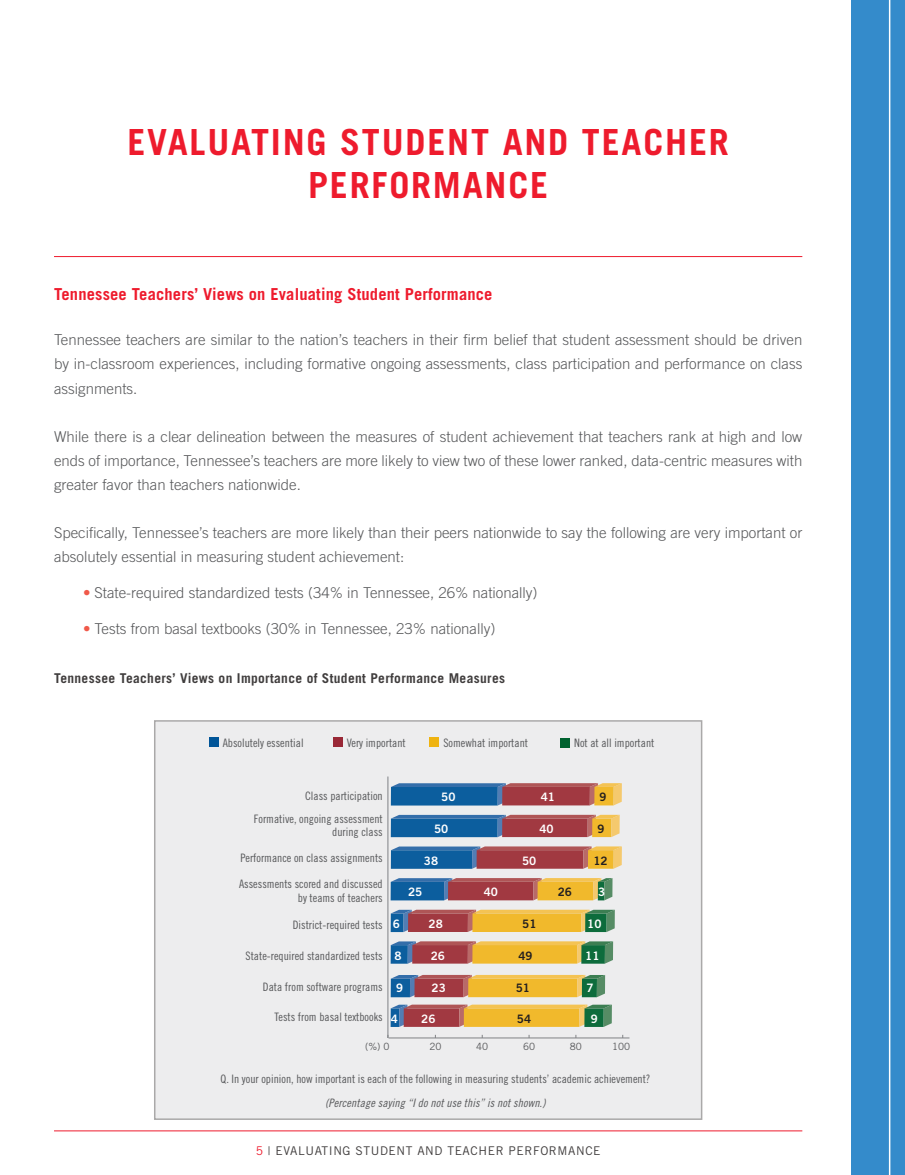
<style>
.page{position:relative;width:905px;height:1175px;background:#fff}
.page>*{position:absolute;margin:0;border:0;box-sizing:border-box;transform-origin:0 0}
.tittle{font:700 36px/43.2px "Trade Gothic";letter-spacing:.05em;color:#ee1b2d;text-align:center}
.intro{font:700 16.5px "Trade Gothic";letter-spacing:.01em;color:#ee1b2d}
.body{font:300 15px/24px "Trade Gothic";color:#57585a;text-align:justify}
.bullet{font:300 15px "Trade Gothic";color:#57585a}
.chart_head{font:700 13.5px "Trade Gothic";letter-spacing:.025em;color:#403d3d}
.footer{font:12px "Trade Gothic";letter-spacing:.05em;color:#403d3d}
.t1{font:11.7px/13.4px "Trade Gothic Cond Eighteen";color:#57585a;text-align:right}
.t2{font:11.7px "Trade Gothic Bold Two";color:#fff}
.t3{font:11.7px "Trade Gothic Bold Two";color:#231f20}
.t4{font:10.05px "Trade Gothic";color:#57585a}
.s1{color:#f0594a}
.s2{font-family:"Trade Gothic LT Cond Eighteen Obl"}
.s3{color:#ee1b2d}
</style>
<div class="page">
<hr style="left:54px;top:1130px;width:748px;height:1px;background:#ee1b2d">
<div style="left:850px;top:0;width:54px;height:1174px;background:#348bcb"></div>
<hr style="left:888px;top:0;width:2px;height:1174px;background:#fff">
<hr style="left:54px;top:256px;width:748px;height:1px;background:#ee1b2d">
<div style="left:155px;top:721px;width:546px;height:398px;background:#ededee"></div>
<div style="left:333px;top:737px;width:10px;height:10px;background:#992836"></div>
<div style="left:208px;top:737px;width:10px;height:10px;background:#015598"></div>
<div style="left:560px;top:737px;width:10px;height:10px;background:#00622f"></div>
<div style="left:428px;top:737px;width:10px;height:10px;background:#efb310"></div>
<svg style="left:391px;top:783px;width:231px;height:22px;background:#6a6174"></svg>
<svg style="left:391px;top:814px;width:228px;height:23px;background:#6e6679"></svg>
<svg style="left:391px;top:846px;width:231px;height:22px;background:#7e636c"></svg>
<svg style="left:390px;top:882px;width:1px;height:18px"></svg>
<svg style="left:391px;top:878px;width:221px;height:22px;background:#90715d"></svg>
<svg style="left:390px;top:913px;width:1px;height:19px"></svg>
<svg style="left:391px;top:909px;width:223px;height:23px;background:#b58e4d"></svg>
<svg style="left:390px;top:945px;width:1px;height:18px"></svg>
<svg style="left:391px;top:941px;width:222px;height:22px;background:#ae8b4c"></svg>
<svg style="left:391px;top:975px;width:214px;height:22px;background:#b38e4b"></svg>
<svg style="left:390px;top:1008px;width:1px;height:19px"></svg>
<svg style="left:391px;top:1004px;width:221px;height:23px;background:#bb924c"></svg>
<hr style="left:388px;top:1037px;width:241px;height:1px;background:#808285">
<hr style="left:387px;top:776px;width:1px;height:262px;background:#808285">
<div style="left:154px;top:720px;width:548px;height:399px;border:2px solid #aaa9a9"></div>
<p class="tittle" style="left:127px;top:120px;width:603px">EVALUATING STUDENT AND TEACHER<br>PERFORMANCE</p>
<p class="intro" style="left:54px;top:284px;width:440px">Tennessee Teachers’ Views on Evaluating Student Performance</p>
<p class="body" style="left:54px;top:328px;width:749px">Tennessee teachers are similar to the nation’s teachers in their firm belief that student assessment should be driven by in-classroom experiences, including formative ongoing assessments, class participation and performance on class assignments.</p>
<p class="body" style="left:54px;top:424px;width:749px">While there is a clear delineation between the measures of student achievement that teachers rank at high and low ends of importance, Tennessee’s teachers are more likely to view two of these lower ranked, data-centric measures with greater favor than teachers nationwide.</p>
<p class="body" style="left:54px;top:520px;width:749px">Specifically, Tennessee’s teachers are more likely than their peers nationwide to say the following are very important or absolutely essential in measuring student achievement:</p>
<p class="bullet" style="left:83px;top:583px;width:456px"><span class="s1">•</span> State-required standardized tests (34% in Tennessee, 26% nationally)</p>
<p class="bullet" style="left:83px;top:619px;width:413px"><span class="s1">•</span> Tests from basal textbooks (30% in Tennessee, 23% nationally)</p>
<p class="chart_head" style="left:54px;top:670px;width:452px">Tennessee Teachers’ Views on Importance of Student Performance Measures</p>
<p class="t1" style="left:223px;top:736px;width:82px">Absolutely essential</p>
<p class="t1" style="left:347px;top:736px;width:61px">Very important</p>
<p class="t1" style="left:443px;top:736px;width:86px">Somewhat important</p>
<p class="t1" style="left:574px;top:736px;width:82px">Not at all important</p>
<p class="t1" style="left:305px;top:788px;width:79px">Class participation</p>
<p class="t1" style="left:254px;top:812px;width:130px">Formative, ongoing assessment during class</p>
<p class="t1" style="left:240px;top:851px;width:144px">Performance on class assignments</p>
<p class="t1" style="left:239px;top:877px;width:145px">Assessments scored and discussed by teams of teachers</p>
<p class="t1" style="left:293px;top:918px;width:91px">District-required tests</p>
<p class="t1" style="left:245px;top:949px;width:139px">State-required standardized tests</p>
<p class="t1" style="left:263px;top:979px;width:121px">Data from software programs</p>
<p class="t1" style="left:274px;top:1010px;width:110px">Tests from basal textbooks</p>
<p class="t2" style="left:441px;top:789px;width:16px">50</p>
<p class="t2" style="left:434px;top:821px;width:16px">50</p>
<p class="t2" style="left:424px;top:853px;width:16px">38</p>
<p class="t2" style="left:408px;top:884px;width:16px">25</p>
<p class="t2" style="left:392px;top:916px;width:9px">6</p>
<p class="t2" style="left:394px;top:948px;width:9px">8</p>
<p class="t2" style="left:396px;top:980px;width:9px">9</p>
<p class="t2" style="left:391px;top:1011px;width:9px">4</p>
<p class="t2" style="left:428px;top:916px;width:16px">28</p>
<p class="t2" style="left:430px;top:948px;width:16px">26</p>
<p class="t2" style="left:431px;top:980px;width:16px">23</p>
<p class="t2" style="left:421px;top:1011px;width:16px">26</p>
<p class="t2" style="left:483px;top:884px;width:16px">40</p>
<p class="t2" style="left:540px;top:789px;width:16px">41</p>
<p class="t2" style="left:539px;top:821px;width:16px">40</p>
<p class="t2" style="left:522px;top:853px;width:16px">50</p>
<p class="t3" style="left:599px;top:789px;width:9px">9</p>
<p class="t3" style="left:597px;top:821px;width:9px">9</p>
<p class="t3" style="left:593px;top:853px;width:16px">12</p>
<p class="t3" style="left:522px;top:916px;width:16px">51</p>
<p class="t3" style="left:518px;top:948px;width:16px">49</p>
<p class="t3" style="left:557px;top:884px;width:16px">26</p>
<p class="t2" style="left:598px;top:884px;width:9px">3</p>
<p class="t2" style="left:587px;top:916px;width:16px">10</p>
<p class="t2" style="left:585px;top:948px;width:16px">11</p>
<p class="t3" style="left:515px;top:980px;width:16px">51</p>
<p class="t3" style="left:517px;top:1011px;width:16px">54</p>
<p class="t2" style="left:590px;top:1011px;width:9px">9</p>
<p class="t2" style="left:586px;top:980px;width:9px">7</p>
<p class="t4" style="left:365px;top:1040px;width:26px">(%) 0</p>
<p class="t4" style="left:429px;top:1040px;width:14px">20</p>
<p class="t4" style="left:476px;top:1040px;width:14px">40</p>
<p class="t4" style="left:523px;top:1040px;width:14px">60</p>
<p class="t4" style="left:570px;top:1040px;width:14px">80</p>
<p class="t4" style="left:612px;top:1040px;width:20px">100</p>
<p class="t1" style="left:221px;top:1067px;width:431px;line-height:23.9px;text-align:center">Q. In your opinion, how important is each of the following in measuring students’ academic achievement? <span class="s2">(Percentage saying “I do not use this” is not shown.)</span></p>
<p class="footer" style="left:256px;top:1143px;width:346px"><span class="s3">5</span> | EVALUATING STUDENT AND TEACHER PERFORMANCE</p>
</div>
